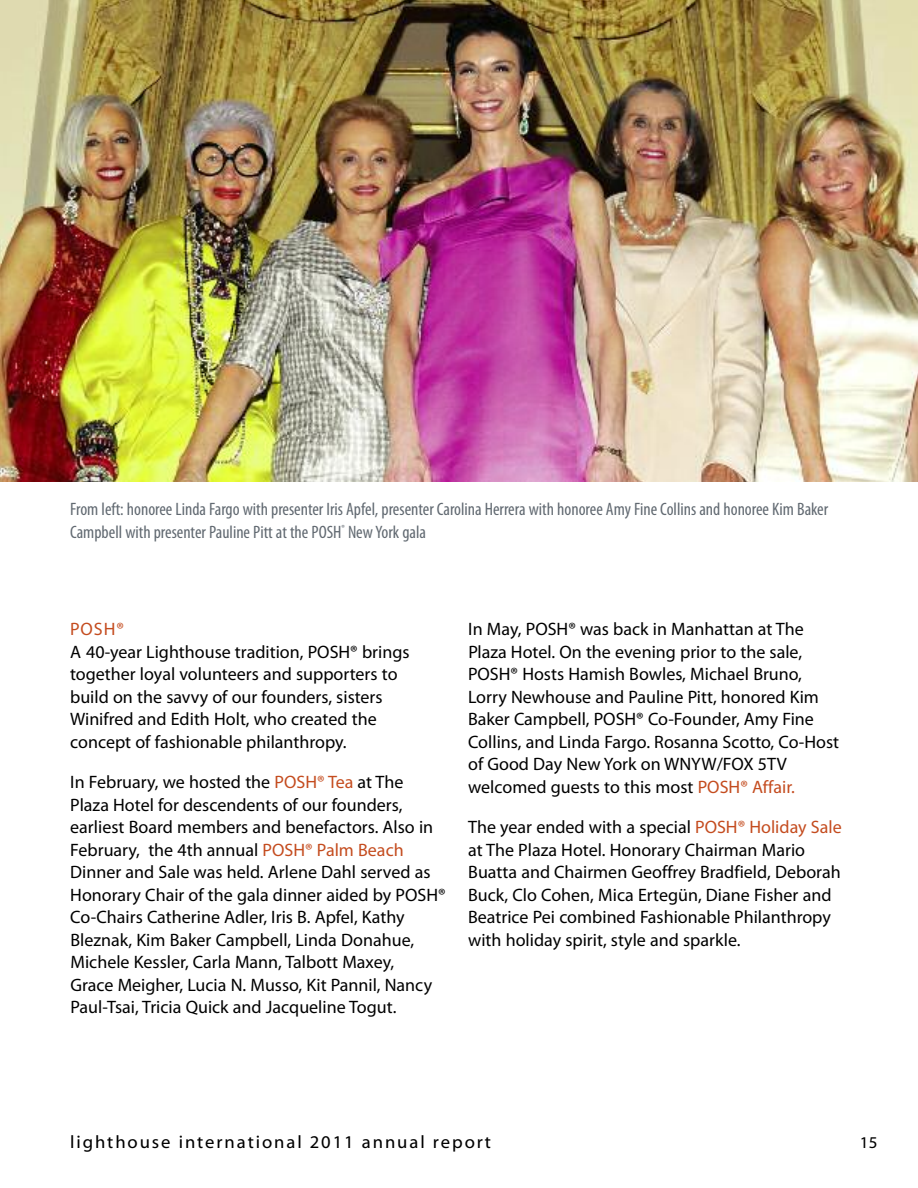
<style>
.page{position:relative;width:918px;height:1188px;background:#fff}
.page>*{position:absolute;margin:0;border:0;box-sizing:border-box;transform-origin:0 0}
.t1{font:18px/22.5px "Myriad Pro";color:#000}
.t2{font:condensed 18px/22.5px "Myriad Pro";color:#616971}
.t3{font:18px "Myriad Web Pro";letter-spacing:.105em;color:#000}
.t4{font:18px "Myriad Pro";color:#c44c1f}
.t5{font:16.5px "Myriad Web Pro";color:#000}
.s1{color:#c44c1f}
</style>
<div class="page">
<img style="left:0;top:0;width:918px;height:482px">
<p class="t2" style="left:70px;top:500px;width:760px">From left: honoree Linda Fargo with presenter Iris Apfel, presenter Carolina Herrera with honoree Amy Fine Collins and honoree Kim Baker<br>Campbell with presenter Pauline Pitt at the POSH<sup>®</sup> New York gala</p>
<p class="t4" style="left:70px;top:622px;width:55px">POSH®</p>
<p class="t1" style="left:70px;top:642px;width:341px">A 40-year Lighthouse tradition, POSH® brings together loyal volunteers and supporters to build on the savvy of our founders, sisters Winifred and Edith Holt, who created the concept of fashionable philanthropy.</p>
<p class="t1" style="left:70px;top:772px;width:377px">In February, we hosted the <span class="s1">POSH® Tea</span> at The Plaza Hotel for descendents of our founders, earliest Board members and benefactors. Also in February, the 4th annual <span class="s1">POSH® Palm Beach </span>Dinner and Sale was held. Arlene Dahl served as Honorary Chair of the gala dinner aided by POSH® Co-Chairs Catherine Adler, Iris B. Apfel, Kathy Bleznak, Kim Baker Campbell, Linda Donahue, Michele Kessler, Carla Mann, Talbott Maxey,<br>Grace Meigher, Lucia N. Musso, Kit Pannil, Nancy Paul-Tsai, Tricia Quick and Jacqueline Togut.</p>
<p class="t1" style="left:468px;top:619px;width:373px">In May, POSH® was back in Manhattan at The Plaza Hotel. On the evening prior to the sale, POSH® Hosts Hamish Bowles, Michael Bruno, Lorry Newhouse and Pauline Pitt, honored Kim Baker Campbell, POSH® Co-Founder, Amy Fine Collins, and Linda Fargo. Rosanna Scotto, Co-Host of Good Day New York on WNYW/FOX 5TV welcomed guests to this most <span class="s1">POSH® Affair.</span></p>
<p class="t1" style="left:468px;top:817px;width:375px">The year ended with a special <span class="s1">POSH® Holiday Sale </span>at The Plaza Hotel. Honorary Chairman Mario Buatta and Chairmen Geoffrey Bradfield, Deborah Buck, Clo Cohen, Mica Ertegün, Diane Fisher and Beatrice Pei combined Fashionable Philanthropy with holiday spirit, style and sparkle.</p>
<p class="t3" style="left:70px;top:1132px;width:422px">lighthouse international 2011 annual report</p>
<p class="t5" style="left:860px;top:1133px;width:19px">15</p>
</div>
